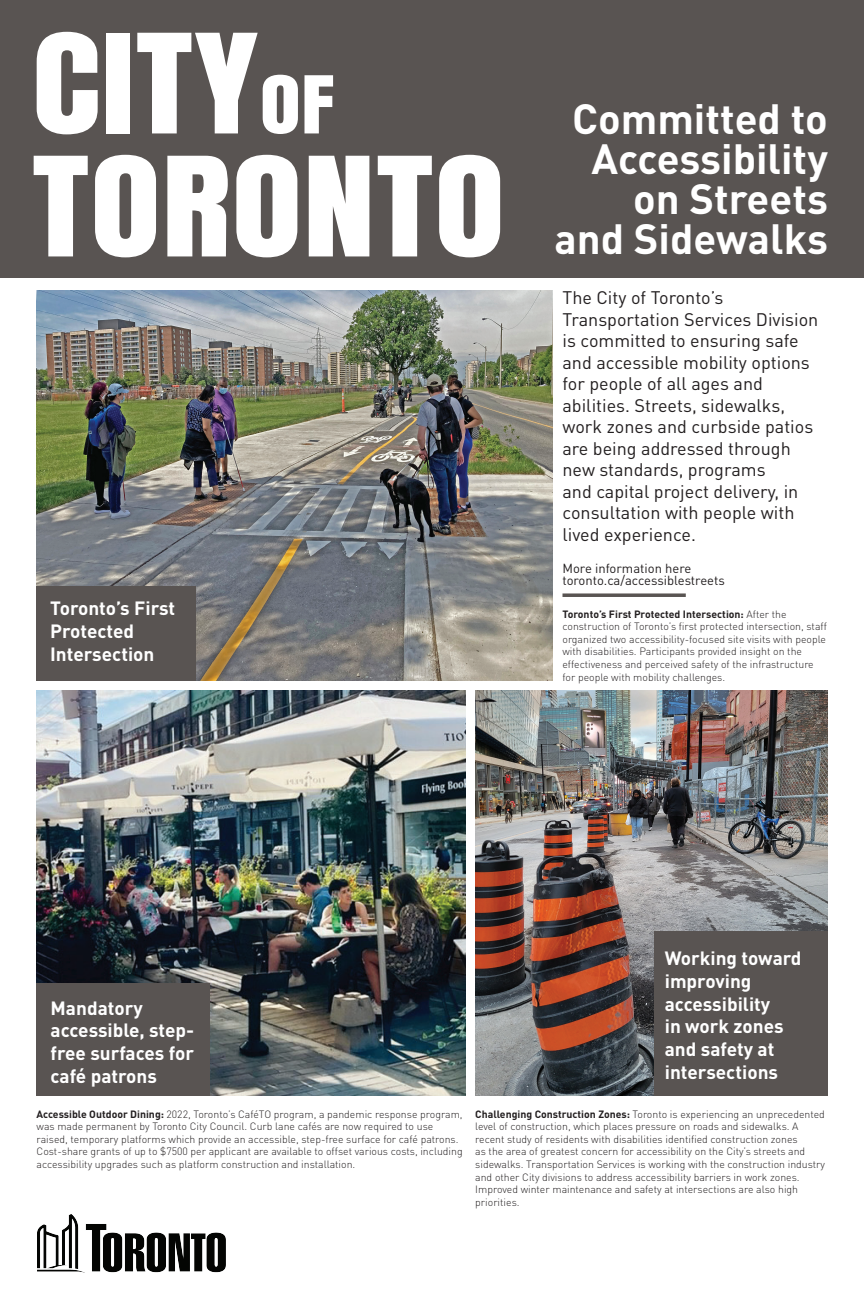
<style>
.page{position:relative;width:864px;height:1296px;background:#fff}
.page>*{position:absolute;margin:0;border:0;box-sizing:border-box;transform-origin:0 0}
.t1{font:117.3px/123px "Anton";letter-spacing:.01em;color:#fff;scale:1.23 1}
.t2{font:700 41.8px/40px "DIN Pro";color:#fff;text-align:right}
.t3{font:700 19px/22.8px "DIN Pro";color:#fff}
.t4{font:18px/21.5px "DIN Pro";color:#231f20}
.t5{font:13px/12px "DIN Pro";color:#231f20}
.t6{font:300 10.5px/12.6px "DIN Pro";color:#231f20}
.s1{font-size:67.8px}
.s2{font-weight:700}
</style>
<div class="page">
<div style="left:0;top:0;width:864px;height:277px;background:#595452"></div>
<img style="left:38px;top:1214px;width:188px;height:59px">
<img style="left:37px;top:691px;width:428px;height:405px">
<img style="left:475px;top:691px;width:353px;height:405px">
<img style="left:37px;top:290px;width:516px;height:391px">
<div style="left:37px;top:984px;width:173px;height:112px;background:#595452"></div>
<div style="left:654px;top:932px;width:174px;height:164px;background:#595452"></div>
<div style="left:37px;top:586px;width:159px;height:95px;background:#595452"></div>
<svg style="left:562px;top:593px;width:124px;height:4px"></svg>
<h1 class="t1" style="left:32px;top:31px;width:386px">CITY <span class="s1">OF<br></span>TORONTO</h1>
<h3 class="t3" style="left:50px;top:596px;width:127px">Toronto’s First<br>Protected<br>Intersection</h3>
<h2 class="t2" style="left:555px;top:97px;width:275px">Committed to<br>Accessibility on Streets and Sidewalks</h2>
<p class="t4" style="left:562px;top:286px;width:257px">The City of Toronto’s<br>Transportation Services Division is committed to ensuring safe and accessible mobility options for people of all ages and abilities. Streets, sidewalks, work zones and curbside patios are being addressed through new standards, programs<br>and capital project delivery, in consultation with people with lived experience.</p>
<p class="t5" style="left:562px;top:562px;width:164px">More information here toronto.ca/accessiblestreets</p>
<p class="t6" style="left:562px;top:607px;width:266px"><span class="s2">Toronto’s First Protected Intersection:</span> After the construction of Toronto’s first protected intersection, staff organized two accessibility-focused site visits with people with disabilities. Participants provided insight on the effectiveness and perceived safety of the infrastructure for people with mobility challenges.</p>
<h3 class="t3" style="left:51px;top:995px;width:145px">Mandatory accessible, step&shy;free surfaces for café patrons</h3>
<h3 class="t3" style="left:665px;top:946px;width:138px">Working toward improving accessibility<br>in work zones and safety at intersections</h3>
<p class="t6" style="left:37px;top:1107px;width:428px"><span class="s2">Accessible Outdoor Dining:</span> 2022, Toronto’s CaféTO program, a pandemic response program, was made permanent by Toronto City Council. Curb lane cafés are now required to use raised, temporary platforms which provide an accessible, step-free surface for café patrons.<br>Cost-share grants of up to $7500 per applicant are available to offset various costs, including accessibility upgrades such as platform construction and installation.</p>
<p class="t6" style="left:475px;top:1107px;width:351px"><span class="s2">Challenging Construction Zones:</span> Toronto is experiencing an unprecedented level of construction, which places pressure on roads and sidewalks. A recent study of residents with disabilities identified construction zones<br>as the area of greatest concern for accessibility on the City’s streets and sidewalks. Transportation Services is working with the construction industry and other City divisions to address accessibility barriers in work zones.<br>Improved winter maintenance and safety at intersections are also high priorities.</p>
</div>
